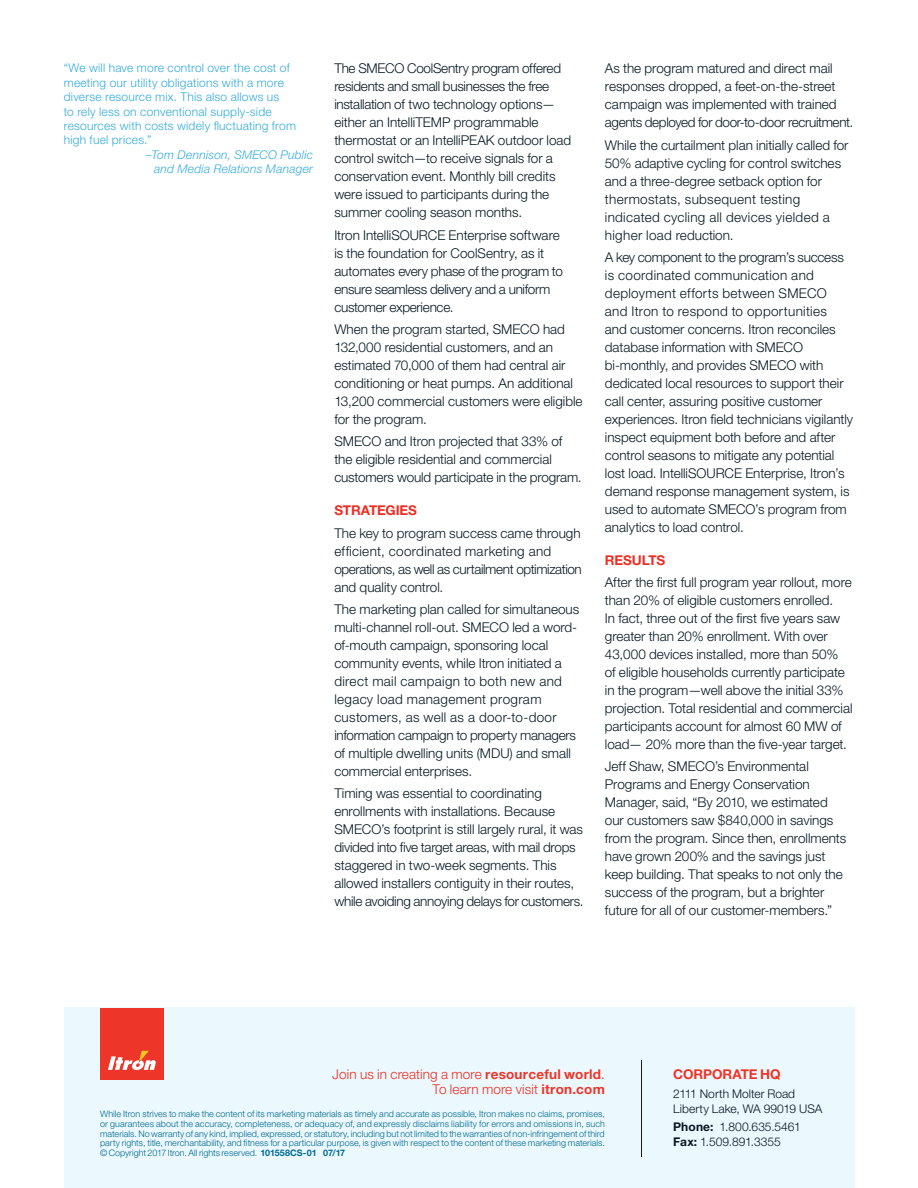
<style>
.page{position:relative;width:918px;height:1188px;background:#fff}
.page>*{position:absolute;margin:0;border:0;box-sizing:border-box;transform-origin:0 0}
.t1{font:300 13.5px/18px "Helvetica Neue LT Std";color:#071822}
.t2{font:300 13.5px/15px "Helvetica Neue LT Std";letter-spacing:.01em;color:#ee2e22;text-align:right}
.t3{font:700 13.5px "Helvetica Neue LT Std";letter-spacing:-.01em;color:#ee2e22}
.t4{font:700 13.5px "Helvetica Neue LT Std";letter-spacing:-.005em;color:#ee3529}
.t5{font:300 12px/14.4px "Helvetica Neue LT Std";letter-spacing:.02em;color:#36acdd}
.t6{font:300 12px/15px "Helvetica Neue LT Std";color:#071822}
.t7{font:italic 300 12px/14.4px "Helvetica Neue LT Std";letter-spacing:.015em;color:#36acdd;text-align:right}
.t8{font:300 9px/9.8px "Helvetica Neue LT Std";color:#006991;text-align:justify}
.s1{font-weight:700;color:#ee3529}
.s2{color:#ee3529}
.s3{font-weight:700}
</style>
<div class="page">
<div style="left:64px;top:1008px;width:790px;height:180px;background:#ebf8fd"></div>
<div style="left:100px;top:1008px;width:64px;height:71px;background:#ee3529"></div>
<svg style="left:108px;top:1051px;width:48px;height:19px"></svg>
<hr style="left:641px;top:1060px;width:1px;height:96px;background:#1d1d20">
<p class="t5" style="left:64px;top:61px;width:234px">“We will have more control over the cost of meeting our utility obligations with a more diverse resource mix. This also allows us<br>to rely less on conventional supply-side resources with costs widely fluctuating from high fuel prices.”</p>
<p class="t7" style="left:146px;top:147px;width:169px">–Tom Dennison, SMECO Public and Media Relations Manager</p>
<p class="t1" style="left:334px;top:59px;width:238px">The SMECO CoolSentry program offered residents and small businesses the free installation of two technology options— either an IntelliTEMP programmable thermostat or an IntelliPEAK outdoor load control switch—to receive signals for a conservation event. Monthly bill credits were issued to participants during the summer cooling season months.</p>
<p class="t1" style="left:334px;top:226px;width:230px">Itron IntelliSOURCE Enterprise software is the foundation for CoolSentry, as it automates every phase of the program to ensure seamless delivery and a uniform customer experience.</p>
<p class="t1" style="left:334px;top:320px;width:250px">When the program started, SMECO had 132,000 residential customers, and an estimated 70,000 of them had central air conditioning or heat pumps. An additional 13,200 commercial customers were eligible for the program.</p>
<p class="t1" style="left:334px;top:432px;width:249px">SMECO and Itron projected that 33% of the eligible residential and commercial customers would participate in the program.</p>
<p class="t3" style="left:334px;top:502px;width:84px">STRATEGIES</p>
<p class="t1" style="left:334px;top:523px;width:249px">The key to program success came through efficient, coordinated marketing and operations, as well as curtailment optimization and quality control.</p>
<p class="t1" style="left:334px;top:600px;width:247px">The marketing plan called for simultaneous multi-channel roll-out. SMECO led a word&shy;of-mouth campaign, sponsoring local community events, while Itron initiated a direct mail campaign to both new and legacy load management program customers, as well as a door-to-door information campaign to property managers of multiple dwelling units (MDU) and small commercial enterprises.</p>
<p class="t1" style="left:334px;top:784px;width:251px">Timing was essential to coordinating enrollments with installations. Because SMECO’s footprint is still largely rural, it was divided into five target areas, with mail drops staggered in two-week segments. This allowed installers contiguity in their routes, while avoiding annoying delays for customers.</p>
<p class="t1" style="left:605px;top:59px;width:250px">As the program matured and direct mail responses dropped, a feet-on-the-street campaign was implemented with trained agents deployed for door-to-door recruitment.</p>
<p class="t1" style="left:605px;top:136px;width:245px">While the curtailment plan initially called for 50% adaptive cycling for control switches and a three-degree setback option for thermostats, subsequent testing indicated cycling all devices yielded a higher load reduction.</p>
<p class="t1" style="left:605px;top:248px;width:250px">A key component to the program’s success is coordinated communication and deployment efforts between SMECO<br>and Itron to respond to opportunities<br>and customer concerns. Itron reconciles database information with SMECO bi-monthly, and provides SMECO with dedicated local resources to support their call center, assuring positive customer experiences. Itron field technicians vigilantly inspect equipment both before and after control seasons to mitigate any potential lost load. IntelliSOURCE Enterprise, Itron’s demand response management system, is used to automate SMECO’s program from analytics to load control.</p>
<p class="t3" style="left:605px;top:552px;width:62px">RESULTS</p>
<p class="t1" style="left:605px;top:573px;width:249px">After the first full program year rollout, more than 20% of eligible customers enrolled.<br>In fact, three out of the first five years saw greater than 20% enrollment. With over 43,000 devices installed, more than 50%<br>of eligible households currently participate in the program—well above the initial 33% projection. Total residential and commercial participants account for almost 60 MW of load— 20% more than the five-year target.</p>
<p class="t1" style="left:605px;top:757px;width:243px">Jeff Shaw, SMECO’s Environmental Programs and Energy Conservation Manager, said, “By 2010, we estimated our customers saw $840,000 in savings from the program. Since then, enrollments have grown 200% and the savings just keep building. That speaks to not only the success of the program, but a brighter future for all of our customer-members.”</p>
<p class="t2" style="left:332px;top:1066px;width:274px">Join us in creating a more <span class="s1">resourceful world</span><span class="s2">.<br></span>To learn more visit <span class="s1">itron.com</span></p>
<p class="t4" style="left:673px;top:1066px;width:109px">CORPORATE HQ</p>
<p class="t6" style="left:673px;top:1086px;width:151px">2111 North Molter Road<br>Liberty Lake, WA 99019 USA</p>
<p class="t6" style="left:673px;top:1119px;width:129px"><span class="s3">Phone:</span> 1.800.635.5461<br><span class="s3">Fax:</span> 1.509.891.3355</p>
<p class="t8" style="left:100px;top:1109px;width:506px">While Itron strives to make the content of its marketing materials as timely and accurate as possible, Itron makes no claims, promises, or guarantees about the accuracy, completeness, or adequacy of, and expressly disclaims liability for errors and omissions in, such materials. No warranty of any kind, implied, expressed, or statutory, including but not limited to the warranties of non-infringement of third party rights, title, merchantability, and fitness for a particular purpose, is given with respect to the content of these marketing materials. © Copyright 2017 Itron. All rights reserved. <span class="s3">101558CS-01 07/17</span></p>
</div>
